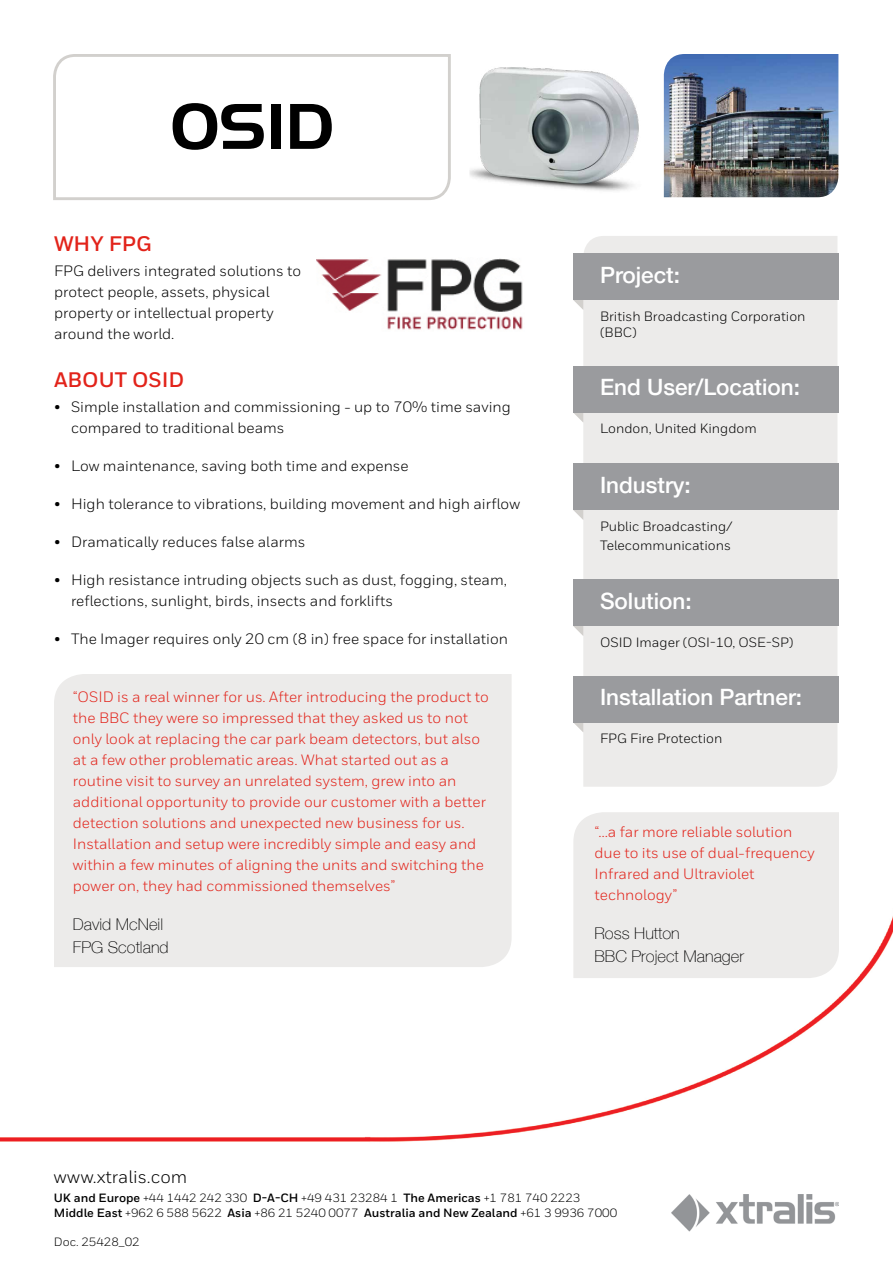
<style>
.page{position:relative;width:893px;height:1263px;background:#fff}
.page>*{position:absolute;margin:0;border:0;box-sizing:border-box;transform-origin:0 0}
.t1{font:500 22.5px "Helvetica Neue LT";color:#fff}
.t2{font:700 21px "Honeywell Sans";color:#e2231a}
.t3{font:18px "Honeywell Sans";color:#000}
.t4{font:16.5px/22.5px "Helvetica Neue";color:#000}
.t5{font:15px/21px "Honeywell Sans";color:#e2231a}
.t6{font:15px/21px "Honeywell Sans";color:#000}
.t7{font:13.5px/16.5px "Honeywell Sans";color:#000}
.t8{font:12px/15px "Honeywell Sans";color:#000}
.s1{font-weight:700}
</style>
<div class="page">
<svg style="left:573px;top:722px;width:10px;height:10px"></svg>
<svg style="left:573px;top:510px;width:10px;height:10px"></svg>
<img style="left:0;top:916px;width:893px;height:298px">
<svg style="left:53px;top:54px;width:398px;height:146px"></svg>
<svg style="left:574px;top:413px;width:9px;height:9px"></svg>
<svg style="left:573px;top:626px;width:10px;height:10px"></svg>
<svg style="left:573px;top:300px;width:10px;height:10px"></svg>
<div style="left:583px;top:236px;width:254px;height:551px;background:#ecebea"></div>
<div style="left:573px;top:254px;width:266px;height:46px;background:#9a9b9e"></div>
<div style="left:573px;top:366px;width:266px;height:47px;background:#9a9b9e"></div>
<div style="left:573px;top:580px;width:266px;height:46px;background:#9a9b9e"></div>
<div style="left:573px;top:464px;width:266px;height:46px;background:#9a9b9e"></div>
<img style="left:672px;top:1194px;width:167px;height:37px">
<img style="left:469px;top:67px;width:170px;height:124px">
<img style="left:664px;top:54px;width:174px;height:143px">
<svg style="left:173px;top:103px;width:91px;height:47px"></svg>
<div style="left:271px;top:104px;width:10px;height:45px;background:#000"></div>
<svg style="left:290px;top:104px;width:42px;height:45px"></svg>
<div style="left:573px;top:812px;width:266px;height:166px;background:#ecebea"></div>
<div style="left:54px;top:674px;width:458px;height:293px;background:#ecebea"></div>
<img style="left:317px;top:258px;width:206px;height:72px">
<div style="left:573px;top:676px;width:266px;height:46px;background:#9a9b9e"></div>
<h2 class="t2" style="left:54px;top:231px;width:99px">WHY FPG</h2>
<p class="t6" style="left:54px;top:260px;width:249px">FPG delivers integrated solutions to protect people, assets, physical property or intellectual property around the world.</p>
<h2 class="t2" style="left:54px;top:366px;width:132px">ABOUT OSID</h2>
<p class="t6" style="left:71px;top:396px;width:441px;text-indent:-17px">• Simple installation and commissioning - up to 70% time saving compared to traditional beams</p>
<p class="t6" style="left:54px;top:455px;width:356px">• Low maintenance, saving both time and expense</p>
<p class="t6" style="left:54px;top:493px;width:467px">• High tolerance to vibrations, building movement and high airflow</p>
<p class="t6" style="left:54px;top:531px;width:253px">• Dramatically reduces false alarms</p>
<p class="t6" style="left:71px;top:569px;width:437px;text-indent:-17px">• High resistance intruding objects such as dust, fogging, steam, reflections, sunlight, birds, insects and forklifts</p>
<p class="t6" style="left:54px;top:628px;width:455px">• The Imager requires only 20 cm (8 in) free space for installation</p>
<p class="t5" style="left:73px;top:686px;width:417px">“OSID is a real winner for us. After introducing the product to the BBC they were so impressed that they asked us to not only look at replacing the car park beam detectors, but also at a few other problematic areas. What started out as a routine visit to survey an unrelated system, grew into an additional opportunity to provide our customer with a better detection solutions and unexpected new business for us.<br>Installation and setup were incredibly simple and easy and within a few minutes of aligning the units and switching the power on, they had commissioned themselves”</p>
<p class="t4" style="left:73px;top:913px;width:97px">David McNeil<br>FPG Scotland</p>
<h1 class="t1" style="left:600px;top:261px;width:82px">Project:</h1>
<p class="t7" style="left:600px;top:308px;width:207px">British Broadcasting Corporation (BBC)</p>
<h1 class="t1" style="left:600px;top:374px;width:202px">End User/Location:</h1>
<p class="t7" style="left:600px;top:420px;width:158px">London, United Kingdom</p>
<h1 class="t1" style="left:600px;top:471px;width:92px">Industry:</h1>
<p class="t7" style="left:600px;top:516px;width:134px;line-height:19.5px">Public Broadcasting/<br>Telecommunications</p>
<h1 class="t1" style="left:600px;top:587px;width:93px">Solution:</h1>
<p class="t7" style="left:600px;top:634px;width:195px">OSID Imager (OSI-10, OSE-SP)</p>
<h1 class="t1" style="left:600px;top:684px;width:204px">Installation Partner:</h1>
<p class="t7" style="left:600px;top:730px;width:124px">FPG Fire Protection</p>
<p class="t5" style="left:595px;top:821px;width:222px">“…a far more reliable solution due to its use of dual-frequency<br>Infrared and Ultraviolet technology”</p>
<p class="t4" style="left:595px;top:922px;width:151px">Ross Hutton<br>BBC Project Manager</p>
<p class="t3" style="left:54px;top:1166px;width:135px">www.xtralis.com</p>
<p class="t8" style="left:54px;top:1191px;width:565px"><span class="s1">UK and Europe</span> +44 1442 242 330 <span class="s1">D-A-CH</span> +49 431 23284 1 <span class="s1">The Americas</span> +1 781 740 2223<br><span class="s1">Middle East</span> +962 6 588 5622 <span class="s1">Asia</span> +86 21 5240 0077 <span class="s1">Australia and New Zealand</span> +61 3 9936 7000</p>
<p class="t8" style="left:54px;top:1234px;width:87px">Doc. 25428_02</p>
</div>
